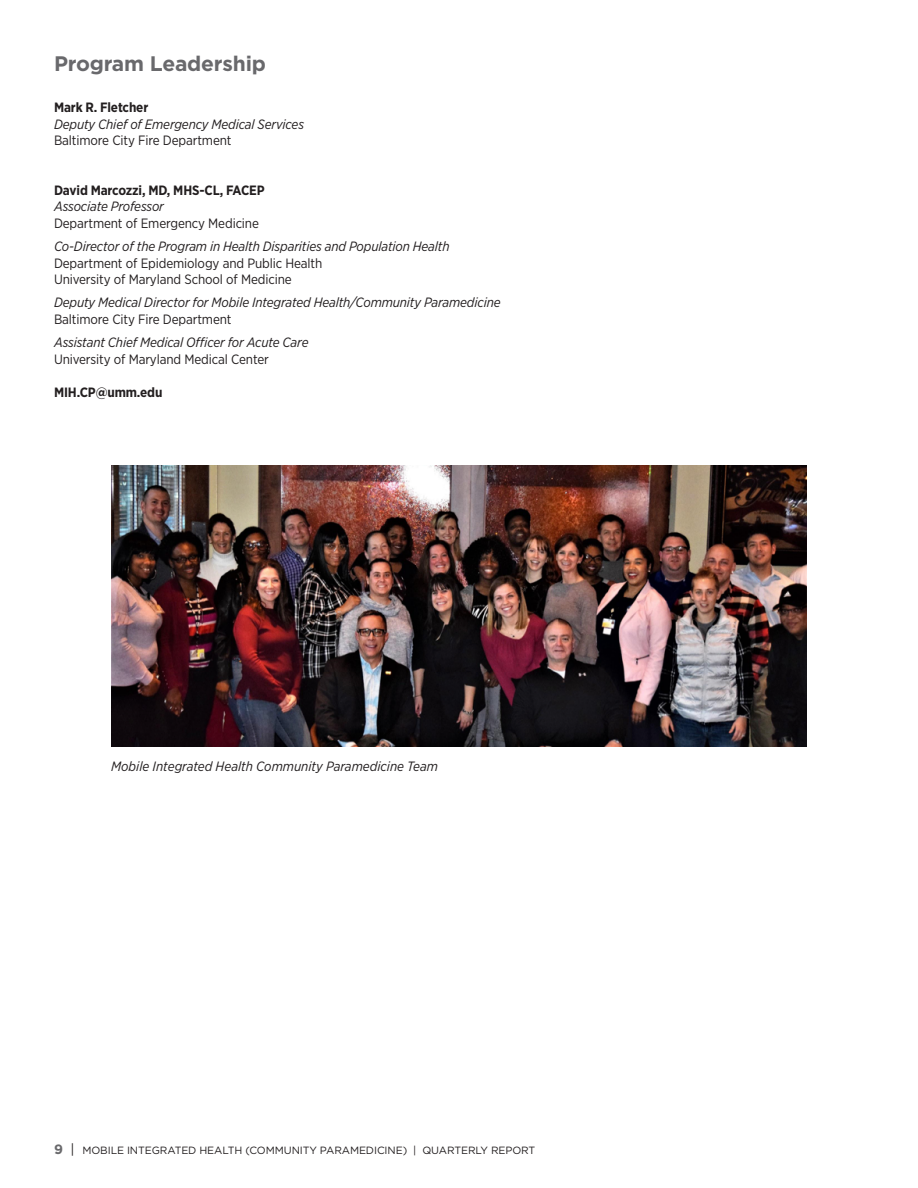
<style>
.page{position:relative;width:918px;height:1188px;background:#fff}
.page>*{position:absolute;margin:0;border:0;box-sizing:border-box;transform-origin:0 0}
.t1{font:700 21px "Gotham";letter-spacing:-.01em;color:#69696c}
.t2{font:italic 13.5px "Gotham Narrow";letter-spacing:-.01em;color:#231f20}
.t3{font:13.5px "Gotham Narrow";letter-spacing:-.01em;color:#231f20}
.t4{font:700 13.5px "Gotham Narrow";letter-spacing:-.01em;color:#231f20}
.t5{font:10.5px "Gotham";letter-spacing:-.01em;color:#231f20}
.s1{font-weight:700;font-size:13.5px;color:#69696c}
.s2{font-size:13.5px}
</style>
<div class="page">
<img style="left:111px;top:465px;width:696px;height:282px">
<p class="t1" style="left:54px;top:49px;width:214px">Program Leadership</p>
<p class="t4" style="left:54px;top:99px;width:96px">Mark R. Fletcher</p>
<p class="t2" style="left:54px;top:116px;width:252px">Deputy Chief of Emergency Medical Services</p>
<p class="t3" style="left:54px;top:132px;width:179px">Baltimore City Fire Department</p>
<p class="t4" style="left:54px;top:182px;width:212px">David Marcozzi, MD, MHS-CL, FACEP</p>
<p class="t2" style="left:54px;top:198px;width:112px">Associate Professor</p>
<p class="t3" style="left:54px;top:215px;width:206px">Department of Emergency Medicine</p>
<p class="t2" style="left:54px;top:238px;width:397px">Co-Director of the Program in Health Disparities and Population Health</p>
<p class="t3" style="left:54px;top:255px;width:270px">Department of Epidemiology and Public Health</p>
<p class="t3" style="left:54px;top:271px;width:239px">University of Maryland School of Medicine</p>
<p class="t2" style="left:54px;top:294px;width:448px">Deputy Medical Director for Mobile Integrated Health/Community Paramedicine</p>
<p class="t3" style="left:54px;top:311px;width:179px">Baltimore City Fire Department</p>
<p class="t2" style="left:54px;top:334px;width:256px">Assistant Chief Medical Officer for Acute Care</p>
<p class="t3" style="left:54px;top:351px;width:216px">University of Maryland Medical Center</p>
<p class="t4" style="left:54px;top:383px;width:110px">MIH.CP@umm.edu</p>
<p class="t2" style="left:111px;top:758px;width:328px">Mobile Integrated Health Community Paramedicine Team</p>
<p class="t5" style="left:54px;top:1143px;width:483px"><span class="s1">9</span> <span class="s2">|</span> MOBILE INTEGRATED HEALTH (COMMUNITY PARAMEDICINE) | QUARTERLY REPORT</p>
</div>
